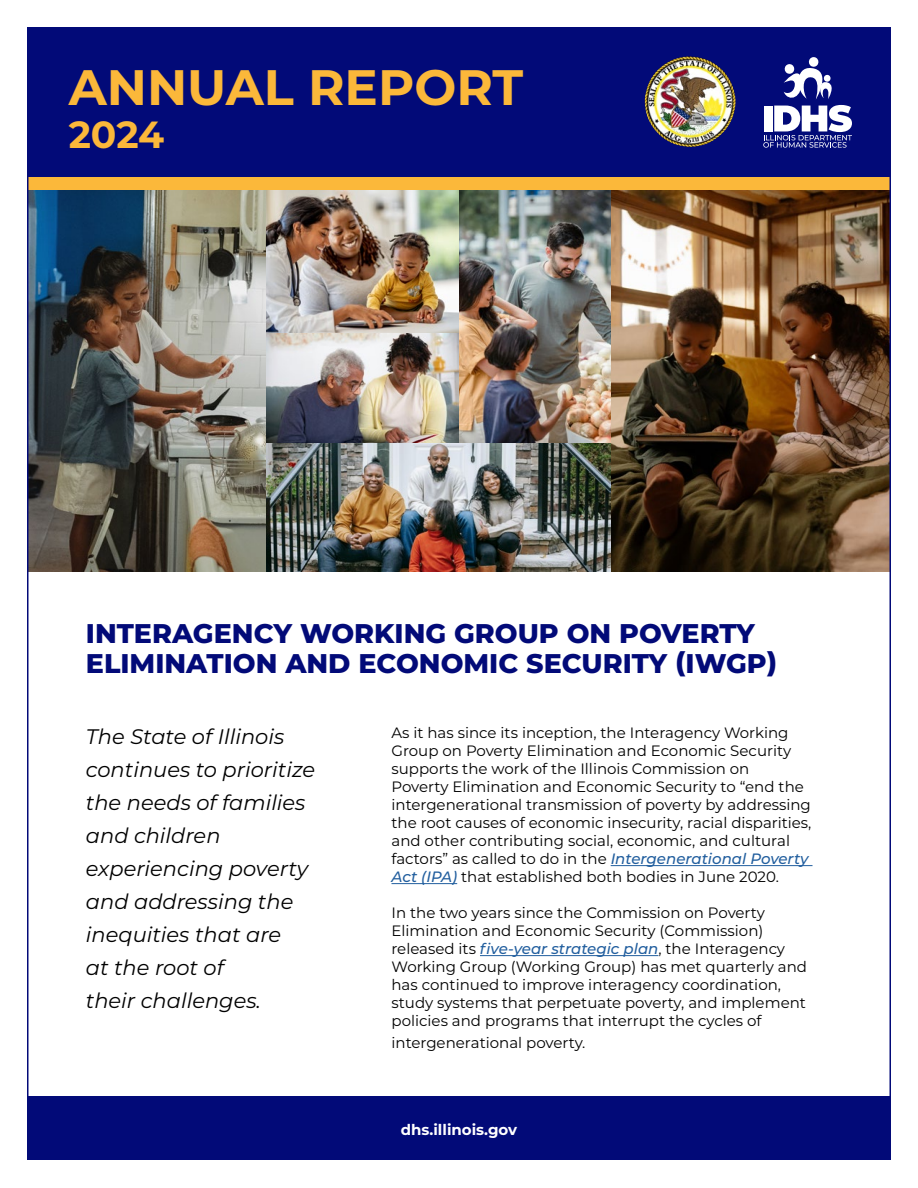
<style>
.page{position:relative;width:918px;height:1188px;background:#fff}
.page>*{position:absolute;margin:0;border:0;box-sizing:border-box;transform-origin:0 0}
.t1{font:700 49.8px "Montserrat";color:#fbb83a}
.t2{font:700 37.8px "Montserrat";color:#fbb83a}
.t3{font:800 27px/30px "Montserrat";color:#020a78}
.t4{font:italic 21px/33px "Montserrat";color:#000}
.t5{font:15px/18px "Montserrat";color:#000}
.t6{font:700 15px "Montserrat";color:#fff}
.s1{font-weight:500;font-style:italic;color:#215e9e}
</style>
<div class="page">
<div style="left:27px;top:1096px;width:864px;height:64px;background:#020a78"></div>
<div style="left:27px;top:27px;width:864px;height:150px;background:#020a78"></div>
<div style="left:27px;top:177px;width:864px;height:13px;background:#fbb83a"></div>
<img style="left:645px;top:56px;width:90px;height:91px;border-radius:45px">
<svg style="left:763px;top:57px;width:89px;height:91px"></svg>
<hr style="left:611px;top:865px;width:202px;height:1px;background:#215e9e">
<hr style="left:392px;top:883px;width:65px;height:1px;background:#215e9e">
<hr style="left:480px;top:955px;width:178px;height:1px;background:#215e9e">
<img style="left:30px;top:190px;width:237px;height:381px">
<img style="left:610px;top:190px;width:278px;height:381px">
<img style="left:267px;top:190px;width:343px;height:254px">
<img style="left:267px;top:444px;width:343px;height:127px">
<h1 class="t1" style="left:69px;top:51px;width:456px">ANNUAL REPORT</h1>
<h1 class="t2" style="left:69px;top:108px;width:97px">2024</h1>
<h2 class="t3" style="left:86px;top:617px;width:693px">INTERAGENCY WORKING GROUP ON POVERTY<br>ELIMINATION AND ECONOMIC SECURITY (IWGP)</h2>
<p class="t4" style="left:86px;top:719px;width:231px">The State of Illinois continues to prioritize the needs of families and children experiencing poverty and addressing the inequities that are<br>at the root of<br>their challenges.</p>
<p class="t5" style="left:392px;top:723px;width:421px">As it has since its inception, the Interagency Working Group on Poverty Elimination and Economic Security supports the work of the Illinois Commission on<br>Poverty Elimination and Economic Security to “end the intergenerational transmission of poverty by addressing the root causes of economic insecurity, racial disparities, and other contributing social, economic, and cultural factors” as called to do in the <span class="s1">Intergenerational Poverty Act (IPA)</span> that established both bodies in June 2020.</p>
<p class="t5" style="left:392px;top:903px;width:417px">In the two years since the Commission on Poverty Elimination and Economic Security (Commission) released its <span class="s1">five-year strategic plan</span>, the Interagency Working Group (Working Group) has met quarterly and has continued to improve interagency coordination, study systems that perpetuate poverty, and implement policies and programs that interrupt the cycles of</p>
<p class="t5" style="left:392px;top:1033px;width:195px">intergenerational poverty.</p>
<p class="t6" style="left:401px;top:1119px;width:118px">dhs.illinois.gov</p>
</div>
